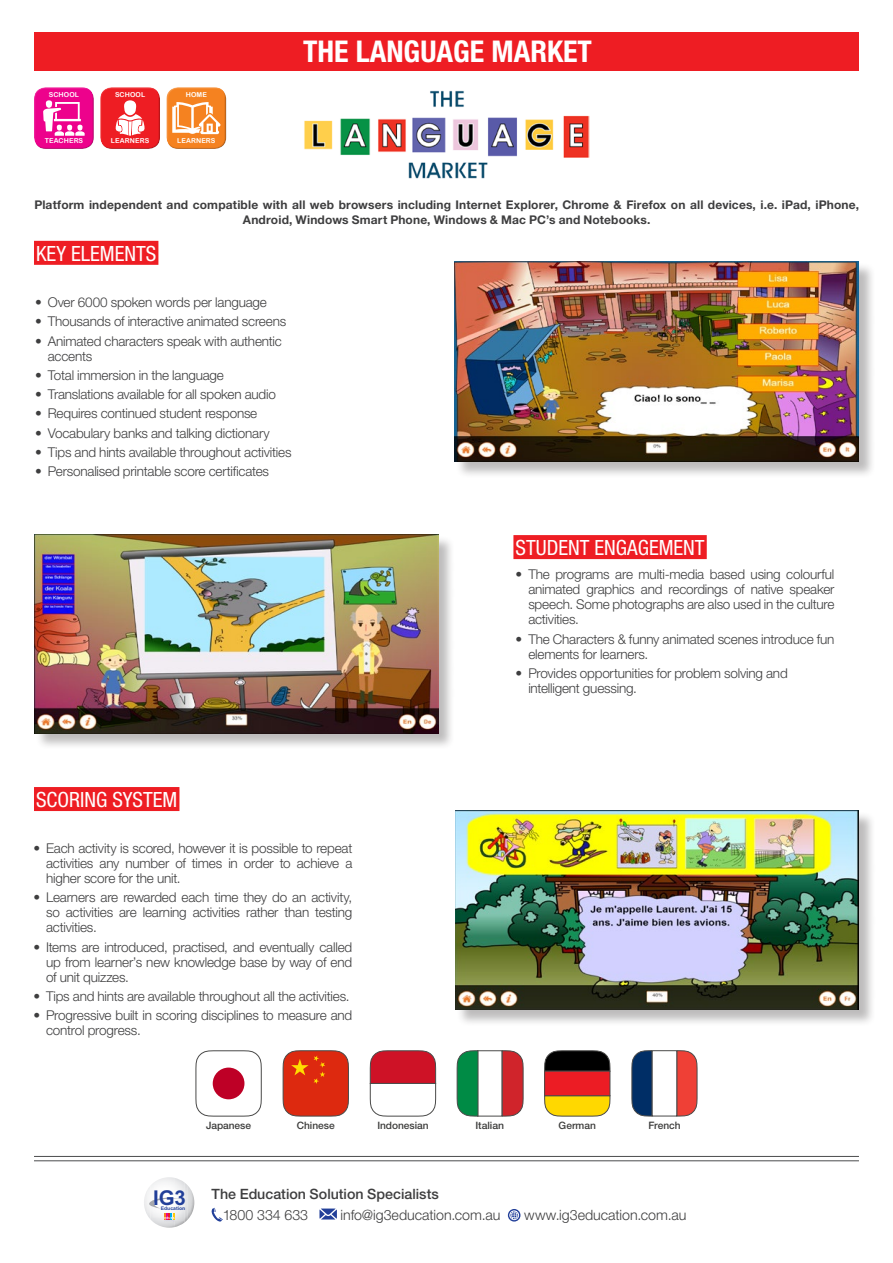
<style>
.page{position:relative;width:893px;height:1263px;background:#fff}
.page>*{position:absolute;margin:0;border:0;box-sizing:border-box;transform-origin:0 0}
._1_Main_heading{font:700 condensed 30px "Helvetica Neue LT Pro";color:#fff}
._3_Product_-_not_TOC{font:condensed 21px "Helvetica Neue LT Pro";color:#fff}
.t1{font:700 20.4px "Arial";color:#223f99}
.t2{font:300 14.25px "Helvetica Neue LT Pro";color:#3e3e3f}
.t3{font:500 14.25px "Helvetica Neue LT Pro";color:#3e3e3f}
.t4{font:300 13.5px/15px "Helvetica Neue LT Pro";letter-spacing:-.015em;color:#3e3e3f}
._4_Body_txt{font:700 12px/15px "Helvetica Neue LT Pro";letter-spacing:.01em;color:#3e3e3f;text-align:center}
.t5{font:500 10.2px "Helvetica Neue LT Pro";letter-spacing:-.005em;color:#3c3c3b}
._4_Body_txt-2{font:6.75px "Arial Rounded MT Bold";letter-spacing:.015em;color:#fff}
.t6{font:700 4.95px "Arial";color:#223f99;scale:1.04 1}
</style>
<div class="page">
<svg style="left:211px;top:1208px;width:12px;height:14px"></svg>
<svg style="left:319px;top:1208px;width:18px;height:11px"></svg>
<svg style="left:508px;top:1209px;width:12px;height:12px"></svg>
<img style="left:154px;top:1177px;width:20px;height:51px">
<img style="left:174px;top:1178px;width:10px;height:19px">
<img style="left:184px;top:1182px;width:4px;height:40px">
<img style="left:147px;top:1186px;width:4px;height:31px">
<img style="left:188px;top:1186px;width:3px;height:33px">
<img style="left:144px;top:1191px;width:3px;height:23px">
<img style="left:191px;top:1190px;width:3px;height:25px">
<svg style="left:149px;top:1197px;width:35px;height:30px"></svg>
<div style="left:34px;top:32px;width:825px;height:38px;background:#ee1d23"></div>
<hr style="left:34px;top:1156px;width:825px;height:1px;background:#4b4c4d">
<hr style="left:34px;top:1160px;width:825px;height:1px;background:#4b4c4d">
<div style="left:33px;top:86px;width:62px;height:58px;background:#fff;opacity:.45"></div>
<div style="left:33px;top:90px;width:63px;height:61px;background:#231f20;opacity:.45"></div>
<svg style="left:43px;top:100px;width:42px;height:36px"></svg>
<div style="left:99px;top:86px;width:62px;height:58px;background:#fff;opacity:.45"></div>
<div style="left:99px;top:90px;width:63px;height:61px;background:#231f20;opacity:.45"></div>
<svg style="left:115px;top:100px;width:30px;height:36px"></svg>
<div style="left:165px;top:86px;width:62px;height:58px;background:#fff;opacity:.45"></div>
<div style="left:166px;top:90px;width:62px;height:61px;background:#231f20;opacity:.45"></div>
<svg style="left:172px;top:102px;width:48px;height:32px"></svg>
<div style="left:34px;top:787px;width:145px;height:24px;background:#ee1d23"></div>
<div style="left:34px;top:241px;width:124px;height:24px;background:#ee1d23"></div>
<div style="left:455px;top:262px;width:421px;height:216px;background:#231f20;opacity:.3"></div>
<img style="left:455px;top:262px;width:404px;height:199px">
<div style="left:35px;top:536px;width:421px;height:214px;background:#231f20;opacity:.3"></div>
<img style="left:34px;top:535px;width:404px;height:198px">
<div style="left:456px;top:811px;width:420px;height:216px;background:#231f20;opacity:.3"></div>
<img style="left:455px;top:810px;width:404px;height:200px">
<img style="left:304px;top:90px;width:285px;height:89px">
<div style="left:513px;top:535px;width:194px;height:24px;background:#ee1d23"></div>
<svg style="left:282px;top:1050px;width:67px;height:67px"></svg>
<svg style="left:195px;top:1050px;width:67px;height:67px"></svg>
<div style="left:213px;top:1067px;width:31px;height:32px;background:#be0026;border-radius:50%"></div>
<svg style="left:370px;top:1050px;width:66px;height:67px"></svg>
<svg style="left:544px;top:1095px;width:67px;height:21px"></svg>
<svg style="left:544px;top:1050px;width:66px;height:21px"></svg>
<div style="left:545px;top:1071px;width:65px;height:25px;background:#ec1c24"></div>
<div style="left:544px;top:1071px;width:66px;height:25px;border:1px solid #4a4a49"></div>
<svg style="left:457px;top:1050px;width:21px;height:67px"></svg>
<svg style="left:502px;top:1050px;width:21px;height:66px"></svg>
<svg style="left:631px;top:1050px;width:21px;height:67px"></svg>
<svg style="left:677px;top:1050px;width:20px;height:66px"></svg>
<div style="left:652px;top:1050px;width:25px;height:66px;border:1px solid #4a4a49"></div>
<p class="_4_Body_txt-2" style="left:49px;top:90px;width:32px">SCHOOL</p>
<p class="_4_Body_txt-2" style="left:45px;top:137px;width:40px">TEACHERS</p>
<p class="_4_Body_txt-2" style="left:115px;top:90px;width:32px">SCHOOL</p>
<p class="_4_Body_txt-2" style="left:111px;top:137px;width:40px">LEARNERS</p>
<p class="_4_Body_txt-2" style="left:186px;top:90px;width:23px">HOME</p>
<p class="_4_Body_txt-2" style="left:177px;top:137px;width:40px">LEARNERS</p>
<p class="_1_Main_heading" style="left:303px;top:33px;width:290px">THE LANGUAGE MARKET</p>
<p class="_4_Body_txt" style="left:34px;top:197px;width:826px">Platform independent and compatible with all web browsers including Internet Explorer, Chrome &amp; Firefox on all devices, i.e. iPad, iPhone,<br>Android, Windows Smart Phone, Windows &amp; Mac PC’s and Notebooks.</p>
<p class="_3_Product_-_not_TOC" style="left:36px;top:241px;width:122px">KEY ELEMENTS</p>
<p class="t4" style="left:35px;top:294px;width:233px">• Over 6000 spoken words per language</p>
<p class="t4" style="left:35px;top:314px;width:253px">• Thousands of interactive animated screens</p>
<p class="t4" style="left:48px;top:333px;width:235px;text-indent:-13px">• Animated characters speak with authentic accents</p>
<p class="t4" style="left:35px;top:367px;width:190px">• Total immersion in the language</p>
<p class="t4" style="left:35px;top:386px;width:242px">• Translations available for all spoken audio</p>
<p class="t4" style="left:35px;top:406px;width:224px">• Requires continued student response</p>
<p class="t4" style="left:35px;top:425px;width:236px">• Vocabulary banks and talking dictionary</p>
<p class="t4" style="left:35px;top:444px;width:258px">• Tips and hints available throughout activities</p>
<p class="t4" style="left:35px;top:463px;width:235px">• Personalised printable score certificates</p>
<p class="_3_Product_-_not_TOC" style="left:36px;top:787px;width:143px">SCORING SYSTEM</p>
<p class="t4" style="left:46px;top:840px;width:308px;text-align:justify;text-indent:-13px">• Each activity is scored, however it is possible to repeat activities any number of times in order to achieve a higher score for the unit.</p>
<p class="t4" style="left:46px;top:890px;width:308px;text-align:justify;text-indent:-13px">• Learners are rewarded each time they do an activity, so activities are learning activities rather than testing activities.</p>
<p class="t4" style="left:46px;top:939px;width:308px;text-align:justify;text-indent:-13px">• Items are introduced, practised, and eventually called up from learner’s new knowledge base by way of end of unit quizzes.</p>
<p class="t4" style="left:33px;top:988px;width:318px">• Tips and hints are available throughout all the activities.</p>
<p class="t4" style="left:46px;top:1007px;width:308px;text-indent:-13px">• Progressive built in scoring disciplines to measure and control progress.</p>
<p class="_3_Product_-_not_TOC" style="left:516px;top:535px;width:191px">STUDENT ENGAGEMENT</p>
<p class="t4" style="left:528px;top:567px;width:308px;text-align:justify;text-indent:-13px">• The programs are multi-media based using colourful animated graphics and recordings of native speaker speech. Some photographs are also used in the culture activities.</p>
<p class="t4" style="left:528px;top:631px;width:308px;text-indent:-13px">• The Characters &amp; funny animated scenes introduce fun elements for learners.</p>
<p class="t4" style="left:528px;top:665px;width:261px;text-indent:-13px">• Provides opportunities for problem solving and intelligent guessing.</p>
<p class="t5" style="left:206px;top:1119px;width:47px">Japanese</p>
<p class="t5" style="left:297px;top:1119px;width:39px">Chinese</p>
<p class="t5" style="left:377px;top:1119px;width:53px">Indonesian</p>
<p class="t5" style="left:475px;top:1119px;width:30px">Italian</p>
<p class="t5" style="left:559px;top:1119px;width:39px">German</p>
<p class="t5" style="left:648px;top:1119px;width:34px">French</p>
<h3 class="t1" style="left:153px;top:1183px;width:34px">IG3</h3>
<p class="t6" style="left:161px;top:1205px;width:25px">Education</p>
<p class="t3" style="left:212px;top:1185px;width:229px">The Education Solution Specialists</p>
<p class="t2" style="left:223px;top:1206px;width:87px">1800 334 633</p>
<p class="t2" style="left:341px;top:1206px;width:161px">info@ig3education.com.au</p>
<p class="t2" style="left:524px;top:1206px;width:164px">www.ig3education.com.au</p>
</div>
